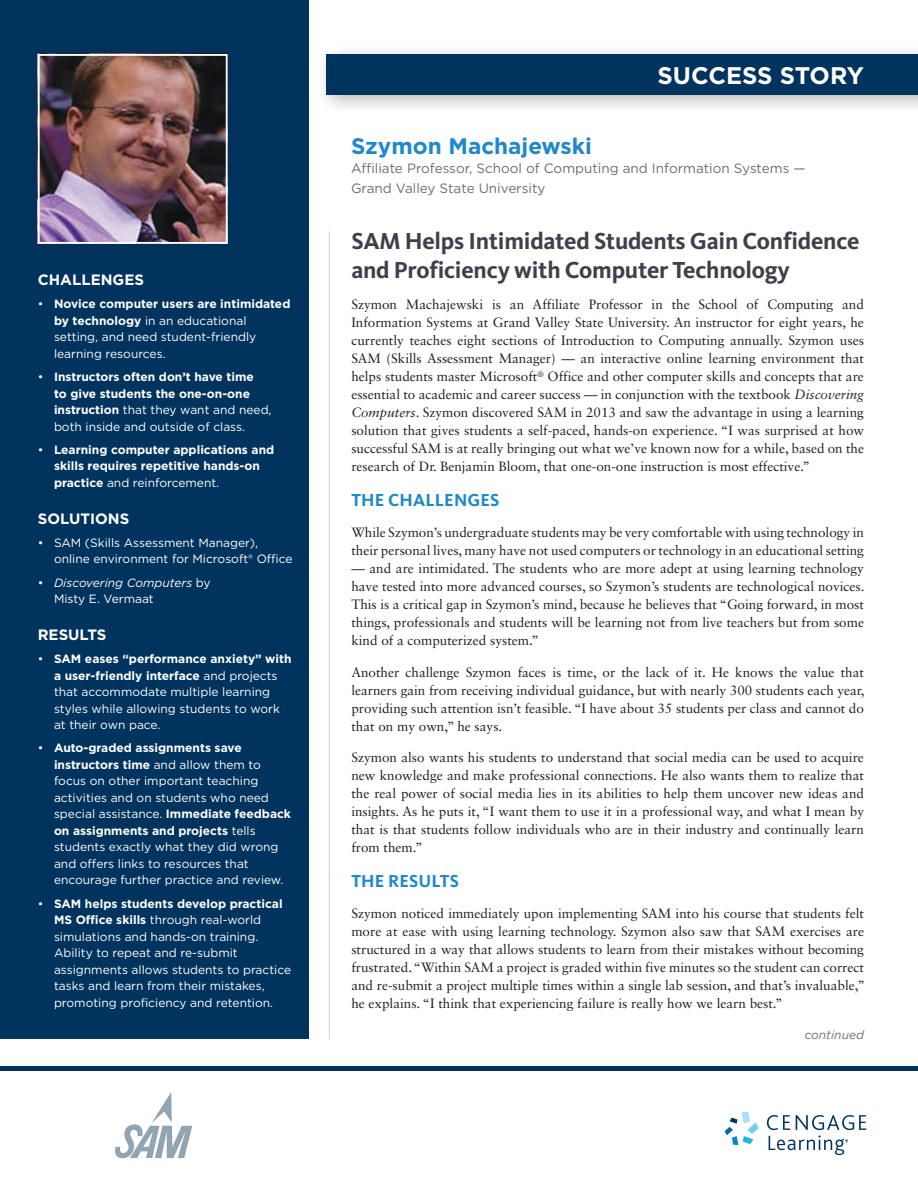
<style>
.page{position:relative;width:918px;height:1188px;background:#fff}
.page>*{position:absolute;margin:0;border:0;box-sizing:border-box;transform-origin:0 0}
.t1{font:700 24px/28.5px "Kievit OT";letter-spacing:-.01em;color:#423f4c}
.t2{font:700 24px "Gotham";color:#fff}
.t3{font:700 22.5px "Gotham";color:#2088c9}
.t4{font:700 18px "Kievit OT";letter-spacing:.01em;color:#2088c9}
.t5{font:700 15px "Gotham";color:#fff}
.t6{font:13.5px/18px "Sabon LT Std";color:#231f20;text-align:justify}
.t7{font:13.5px/19.5px "Gotham";color:#6d6d70}
.t8{font:12px/16.5px "Gotham";color:#fff}
.t9{font:700 12px/16.5px "Gotham";color:#fff}
.t10{font:italic 12px/16.5px "Gotham";color:#fff}
.t11{font:italic 12px "Gotham";color:#6d6d70}
.s1{font-weight:700}
.s2{font-weight:400}
.s3{font-style:normal}
.s4{font-style:italic}
</style>
<div class="page">
<div style="left:0;top:0;width:309px;height:1039px;background:#00335d"></div>
<hr style="left:329px;top:231px;width:1px;height:808px;background:#d1d2d4">
<div style="left:0;top:1066px;width:918px;height:5px;background:#00335d"></div>
<div style="left:316px;top:44px;width:602px;height:71px;background:#231f20;opacity:.3"></div>
<div style="left:327px;top:54px;width:591px;height:41px;background:#00335d"></div>
<div style="left:30px;top:46px;width:205px;height:205px;background:#231f20;opacity:.2"></div>
<img style="left:41px;top:57px;width:184px;height:184px">
<div style="left:38px;top:54px;width:190px;height:190px;border:2px solid #fff"></div>
<svg style="left:725px;top:1112px;width:34px;height:33px"></svg>
<svg style="left:767px;top:1115px;width:99px;height:40px"></svg>
<svg style="left:115px;top:1092px;width:77px;height:66px"></svg>
<p class="t5" style="left:38px;top:270px;width:108px">Challenges</p>
<p class="t8" style="left:54px;top:296px;width:238px;text-indent:-16px">• <span class="s1">Novice computer users are intimidated by technology</span> in an educational setting, and need student-friendly learning resources.</p>
<p class="t9" style="left:54px;top:369px;width:219px;text-indent:-16px"><span class="s2">•</span> Instructors often don’t have time<br>to give students the one-on-one instruction <span class="s2">that they want and need, both inside and outside of class.</span></p>
<p class="t9" style="left:54px;top:441px;width:222px;text-indent:-16px"><span class="s2">•</span> Learning computer applications and skills requires repetitive hands-on practice <span class="s2">and reinforcement.</span></p>
<p class="t5" style="left:38px;top:508px;width:81px">SOLUTIONS</p>
<p class="t8" style="left:54px;top:534px;width:240px;text-indent:-16px">• SAM (Skills Assessment Manager), online environment for Microsoft® Office</p>
<p class="t10" style="left:54px;top:574px;width:158px;text-indent:-16px"><span class="s3">•</span> Discovering Computers <span class="s3">by<br>Misty E. Vermaat</span></p>
<p class="t5" style="left:38px;top:625px;width:70px">results</p>
<p class="t8" style="left:54px;top:650px;width:239px;text-indent:-16px">• <span class="s1">SAM eases “performance anxiety” with a user-friendly interface</span> and projects that accommodate multiple learning styles while allowing students to work at their own pace.</p>
<p class="t8" style="left:54px;top:740px;width:239px;text-indent:-16px">• <span class="s1">Auto-graded assignments save instructors time</span> and allow them to focus on other important teaching activities and on students who need special assistance. <span class="s1">Immediate feedback on assignments and projects</span> tells students exactly what they did wrong and offers links to resources that encourage further practice and review.</p>
<p class="t8" style="left:54px;top:895px;width:239px;text-indent:-16px">• <span class="s1">SAM helps students develop practical MS Office skills</span> through real-world simulations and hands-on training.<br>Ability to repeat and re-submit assignments allows students to practice tasks and learn from their mistakes, promoting proficiency and retention.</p>
<h1 class="t2" style="left:658px;top:59px;width:34px">succ</h1>
<h1 class="t2" style="left:726px;top:59px;width:139px">ess sto ry</h1>
<h2 class="t3" style="left:351px;top:131px;width:243px">Szymon Machajewski</h2>
<p class="t7" style="left:351px;top:158px;width:456px">Affiliate Professor, School of Computing and Information Systems —<br>Grand Valley State University</p>
<h1 class="t1" style="left:351px;top:227px;width:510px">SAM Helps Intimidated Students Gain Confidence and Proficiency with Computer Technology</h1>
<p class="t6" style="left:351px;top:296px;width:514px">Szymon Machajewski is an Affiliate Professor in the School of Computing and Information Systems at Grand Valley State University. An instructor for eight years, he currently teaches eight sections of Introduction to Computing annually. Szymon uses SAM (Skills Assessment Manager) — an interactive online learning environment that helps students master Microsoft<sup>®</sup> Office and other computer skills and concepts that are essential to academic and career success — in conjunction with the textbook <span class="s4">Discovering Computers</span>. Szymon discovered SAM in 2013 and saw the advantage in using a learning solution that gives students a self-paced, hands-on experience. “I was surprised at how successful SAM is at really bringing out what we’ve known now for a while, based on the research of Dr. Benjamin Bloom, that one-on-one instruction is most effective.”</p>
<h3 class="t4" style="left:351px;top:489px;width:150px">THE CHALLENGES</h3>
<p class="t6" style="left:351px;top:524px;width:514px">While Szymon’s undergraduate students may be very comfortable with using technology in their personal lives, many have not used computers or technology in an educational setting</p>
<p class="t6" style="left:351px;top:560px;width:515px">— and are intimidated. The students who are more adept at using learning technology have tested into more advanced courses, so Szymon’s students are technological novices.<br>This is a critical gap in Szymon’s mind, because he believes that “Going forward, in most things, professionals and students will be learning not from live teachers but from some kind of a computerized system.”</p>
<p class="t6" style="left:351px;top:663px;width:515px">Another challenge Szymon faces is time, or the lack of it. He knows the value that learners gain from receiving individual guidance, but with nearly 300 students each year, providing such attention isn’t feasible. “I have about 35 students per class and cannot do that on my own,” he says.</p>
<p class="t6" style="left:351px;top:748px;width:514px">Szymon also wants his students to understand that social media can be used to acquire new knowledge and make professional connections. He also wants them to realize that the real power of social media lies in its abilities to help them uncover new ideas and insights. As he puts it, “I want them to use it in a professional way, and what I mean by that is that students follow individuals who are in their industry and continually learn from them.”</p>
<h3 class="t4" style="left:351px;top:870px;width:109px">THE RESULTS</h3>
<p class="t6" style="left:351px;top:905px;width:515px">Szymon noticed immediately upon implementing SAM into his course that students felt more at ease with using learning technology. Szymon also saw that SAM exercises are structured in a way that allows students to learn from their mistakes without becoming frustrated. “Within SAM a project is graded within five minutes so the student can correct and re-submit a project multiple times within a single lab session, and that’s invaluable,” he explains. “I think that experiencing failure is really how we learn best.”</p>
<p class="t11" style="left:805px;top:1027px;width:61px">continued</p>
</div>
